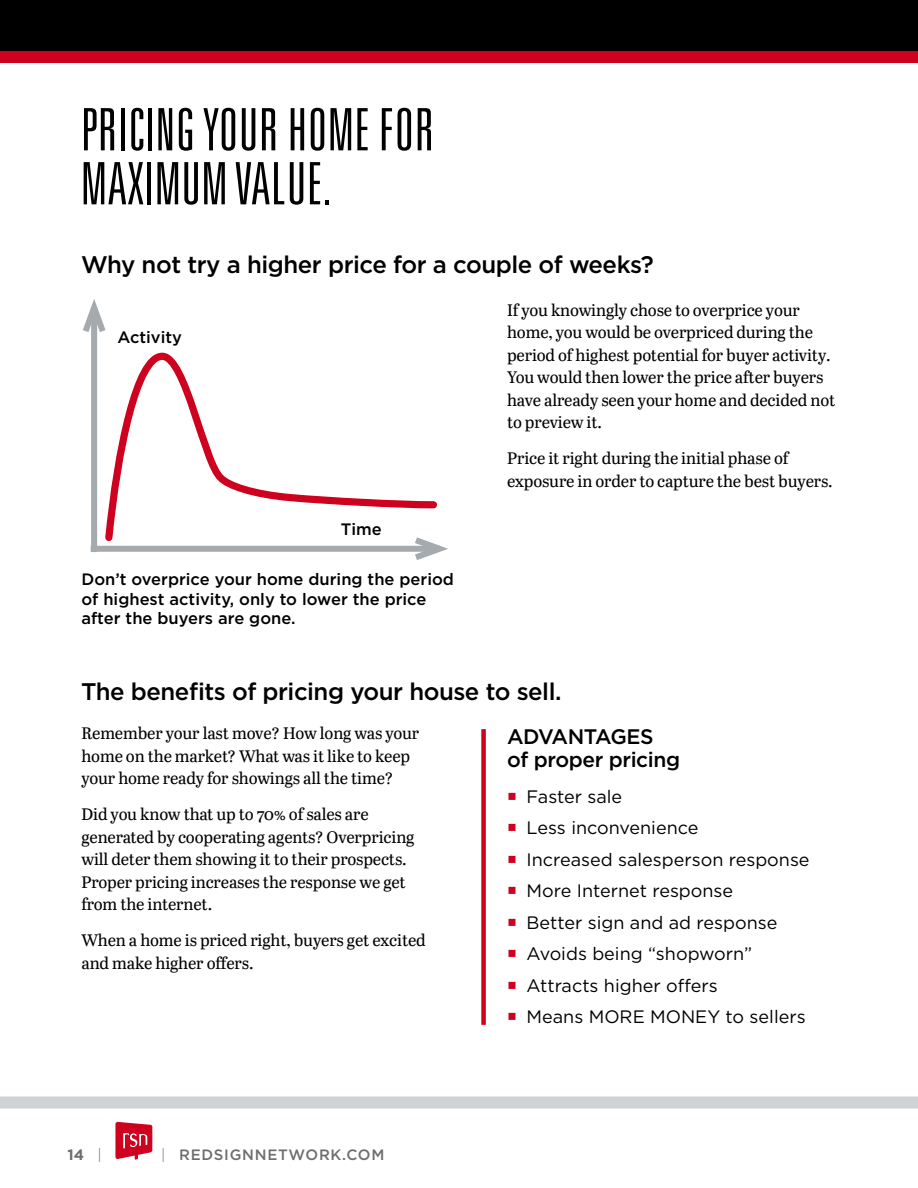
<style>
.page{position:relative;width:918px;height:1188px;background:#fff}
.page>*{position:absolute;margin:0;border:0;box-sizing:border-box;transform-origin:0 0}
.t1{font:300 ultra-condensed 58.5px/54px "Univers LT Std";letter-spacing:.01em;color:#000}
.t2{font:500 24px "Gotham";letter-spacing:-.02em;color:#000}
.t3{font:500 21px/22.5px "Gotham";letter-spacing:-.02em;color:#000}
.t4{font:18px/31.5px "Gotham";color:#000}
.t5{font:16.5px/22.5px "Abril W01 Text";letter-spacing:-.01em;color:#000}
.t6{font:500 16.5px/19.5px "Gotham";color:#000}
.t7{font:500 15px "Gotham";letter-spacing:.05em;color:#6d6e71}
.t8{font:700 15px "Gotham";color:#6d6e71}
.s1{font-weight:300}
</style>
<div class="page">
<div style="left:0;top:0;width:918px;height:54px;background:#000"></div>
<div style="left:0;top:51px;width:918px;height:12px;background:#ce011f"></div>
<div style="left:0;top:1096px;width:918px;height:12px;background:#cfd3d5"></div>
<svg style="left:115px;top:1122px;width:37px;height:38px"></svg>
<div style="left:481px;top:729px;width:5px;height:296px;background:#ce011f"></div>
<div style="left:91px;top:308px;width:6px;height:244px;background:#a4aaad"></div>
<svg style="left:83px;top:299px;width:23px;height:40px"></svg>
<div style="left:91px;top:546px;width:349px;height:6px;background:#a4aaad"></div>
<svg style="left:408px;top:545px;width:40px;height:15px"></svg>
<svg style="left:105px;top:352px;width:333px;height:193px"></svg>
<h1 class="t1" style="left:81px;top:102px;width:355px">PRICING YOUR HOME FOR<br>MAXIMUM VALUE.</h1>
<h2 class="t2" style="left:81px;top:249px;width:574px">Why not try a higher price for a couple of weeks?</h2>
<p class="t6" style="left:117px;top:327px;width:66px">Activity</p>
<p class="t6" style="left:341px;top:519px;width:42px">Time</p>
<p class="t6" style="left:81px;top:569px;width:374px">Don’t overprice your home during the period of highest activity, only to lower the price after the buyers are gone.</p>
<p class="t5" style="left:507px;top:299px;width:330px">If you knowingly chose to overprice your home, you would be overpriced during the period of highest potential for buyer activity.<br>You would then lower the price after buyers have already seen your home and decided not to preview it.</p>
<p class="t5" style="left:507px;top:447px;width:327px">Price it right during the initial phase of exposure in order to capture the best buyers.</p>
<h2 class="t2" style="left:81px;top:676px;width:482px">The benefits of pricing your house to sell.</h2>
<p class="t5" style="left:81px;top:722px;width:339px">Remember your last move? How long was your home on the market? What was it like to keep your home ready for showings all the time?</p>
<p class="t5" style="left:81px;top:803px;width:335px">Did you know that up to 70% of sales are generated by cooperating agents? Overpricing will deter them showing it to their prospects.<br>Proper pricing increases the response we get from the internet.</p>
<p class="t5" style="left:81px;top:929px;width:346px">When a home is priced right, buyers get excited and make higher offers.</p>
<p class="t8" style="left:68px;top:1144px;width:36px">14 <span class="s1">|</span></p>
<p class="t7" style="left:161px;top:1144px;width:225px"><span class="s1">|</span> REDSIGNNETWORK.COM</p>
<p class="t3" style="left:507px;top:725px;width:175px">ADVANTAGES<br>of proper pricing</p>
<p class="t4" style="left:527px;top:780px;width:285px">Faster sale<br>Less inconvenience<br>Increased salesperson response<br>More Internet response<br>Better sign and ad response<br>Avoids being “shopworn”<br>Attracts higher offers<br>Means MORE MONEY to sellers</p>
</div>
